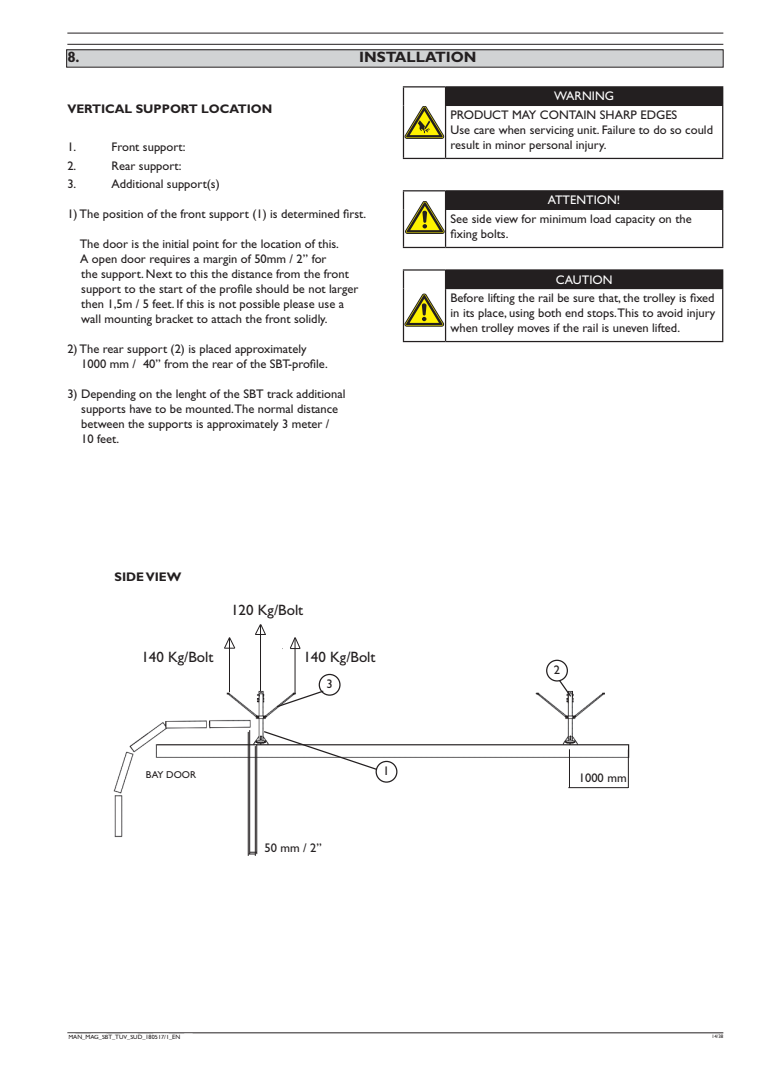
<style>
.page{position:relative;width:773px;height:1081px;background:#fff}
.page>*{position:absolute;margin:0;border:0;box-sizing:border-box;transform-origin:0 0}
.t1{font:15px "Gill Sans Std";color:#231f20}
.t2{font:700 15px "Gill Sans Std";color:#231f20}
.t3{font:12.5px/15px "Gill Sans Std";color:#231f20}
.t4{font:700 12.5px "Gill Sans Std";color:#231f20}
.t5{font:12.5px "Gill Sans Std";color:#fff}
.t6{font:10px "Gill Sans Std";color:#231f20}
.t7{font:6.25px "Gill Sans Std";color:#231f20}
.t8{font:5px "Gill Sans Std";color:#231f20}
</style>
<div class="page">
<div style="left:67px;top:50px;width:656px;height:17px;background:#d1d3d4"></div>
<img style="left:113px;top:647px;width:517px;height:209px">
<hr style="left:568px;top:787px;width:60px;height:1px;background:#231f20">
<svg style="left:262px;top:730px;width:116px;height:41px"></svg>
<svg style="left:557px;top:679px;width:15px;height:19px"></svg>
<div style="left:375px;top:761px;width:22px;height:22px;border:1px solid #231f20;border-radius:50%"></div>
<div style="left:546px;top:660px;width:22px;height:21px;border:1px solid #231f20;border-radius:50%"></div>
<hr style="left:256px;top:744px;width:1px;height:110px;background:#231f20">
<hr style="left:249px;top:730px;width:1px;height:124px;background:#231f20">
<div style="left:318px;top:674px;width:22px;height:22px;border:1px solid #231f20;border-radius:50%"></div>
<svg style="left:275px;top:689px;width:50px;height:19px"></svg>
<hr style="left:569px;top:749px;width:1px;height:39px;background:#231f20">
<hr style="left:628px;top:749px;width:1px;height:39px;background:#231f20">
<hr style="left:255px;top:746px;width:1px;height:110px;background:#231f20">
<svg style="left:249px;top:852px;width:8px;height:3px"></svg>
<hr style="left:248px;top:732px;width:1px;height:124px;background:#231f20">
<hr style="left:229px;top:637px;width:1px;height:55px;background:#231f20">
<hr style="left:260px;top:624px;width:1px;height:67px;background:#231f20">
<hr style="left:295px;top:637px;width:1px;height:56px;background:#231f20">
<svg style="left:224px;top:637px;width:11px;height:12px"></svg>
<svg style="left:255px;top:624px;width:11px;height:11px"></svg>
<svg style="left:290px;top:637px;width:10px;height:12px"></svg>
<hr style="left:67px;top:44px;width:656px;height:1px;background:#231f20">
<hr style="left:67px;top:33px;width:656px;height:1px;background:#231f20">
<hr style="left:67px;top:1032px;width:656px;height:1px;background:#231f20">
<div style="left:445px;top:87px;width:277px;height:18px;background:#231f20"></div>
<hr style="left:403px;top:86px;width:42px;height:1px;background:#231f20">
<hr style="left:445px;top:86px;width:278px;height:1px;background:#231f20">
<svg style="left:403px;top:87px;width:42px;height:52px"></svg>
<svg style="left:722px;top:87px;width:1px;height:18px"></svg>
<hr style="left:403px;top:105px;width:1px;height:53px;background:#231f20">
<hr style="left:445px;top:105px;width:278px;height:1px;background:#231f20">
<hr style="left:445px;top:106px;width:1px;height:52px;background:#231f20">
<hr style="left:722px;top:106px;width:1px;height:52px;background:#231f20">
<hr style="left:403px;top:158px;width:42px;height:1px;background:#231f20">
<hr style="left:445px;top:158px;width:278px;height:1px;background:#231f20">
<div style="left:445px;top:191px;width:277px;height:18px;background:#231f20"></div>
<hr style="left:403px;top:190px;width:42px;height:1px;background:#231f20">
<hr style="left:445px;top:190px;width:278px;height:1px;background:#231f20">
<svg style="left:722px;top:191px;width:1px;height:18px"></svg>
<hr style="left:403px;top:209px;width:1px;height:38px;background:#231f20">
<hr style="left:445px;top:209px;width:278px;height:1px;background:#231f20">
<hr style="left:445px;top:210px;width:1px;height:37px;background:#231f20">
<hr style="left:722px;top:210px;width:1px;height:37px;background:#231f20">
<hr style="left:403px;top:247px;width:42px;height:1px;background:#231f20">
<hr style="left:445px;top:247px;width:278px;height:1px;background:#231f20">
<svg style="left:403px;top:191px;width:42px;height:43px"></svg>
<div style="left:445px;top:270px;width:277px;height:18px;background:#231f20"></div>
<hr style="left:403px;top:269px;width:42px;height:2px;background:#231f20">
<svg style="left:403px;top:271px;width:1px;height:17px"></svg>
<hr style="left:445px;top:269px;width:278px;height:2px;background:#231f20">
<svg style="left:722px;top:271px;width:1px;height:17px"></svg>
<hr style="left:403px;top:288px;width:1px;height:53px;background:#231f20">
<hr style="left:445px;top:288px;width:278px;height:1px;background:#231f20">
<hr style="left:445px;top:289px;width:1px;height:52px;background:#231f20">
<hr style="left:722px;top:289px;width:1px;height:52px;background:#231f20">
<hr style="left:403px;top:341px;width:42px;height:1px;background:#231f20">
<hr style="left:445px;top:341px;width:278px;height:1px;background:#231f20">
<svg style="left:404px;top:294px;width:39px;height:32px"></svg>
<svg style="left:67px;top:1033px;width:126px;height:1px"></svg>
<p class="t2" style="left:67px;top:48px;width:14px">8.</p>
<p class="t2" style="left:359px;top:48px;width:119px">INSTALLATION</p>
<p class="t4" style="left:67px;top:102px;width:206px">VERTICAL SUPPORT LOCATION</p>
<p class="t3" style="left:67px;top:139px;width:10px">1.</p>
<p class="t3" style="left:112px;top:139px;width:75px">Front support:</p>
<p class="t3" style="left:67px;top:158px;width:10px">2.</p>
<p class="t3" style="left:112px;top:158px;width:71px">Rear support:</p>
<p class="t3" style="left:67px;top:177px;width:10px">3.</p>
<p class="t3" style="left:112px;top:177px;width:110px">Additional support(s)</p>
<p class="t3" style="left:67px;top:207px;width:300px">1) The position of the front support (1) is determined first.</p>
<p class="t3" style="left:80px;top:237px;width:280px">The door is the initial point for the location of this.<br>A open door requires a margin of 50mm / 2” for<br>the support. Next to this the distance from the front support to the start of the profile should be not larger then 1,5m / 5 feet. If this is not possible please use a wall mounting bracket to attach the front solidly.</p>
<p class="t3" style="left:81px;top:342px;width:248px;text-indent:-14px">2) The rear support (2) is placed approximately<br>1000 mm / 40” from the rear of the SBT-profile.</p>
<p class="t3" style="left:81px;top:387px;width:265px;text-indent:-14px">3) Depending on the lenght of the SBT track additional supports have to be mounted.The normal distance between the supports is approximately 3 meter /<br>10 feet.</p>
<p class="t4" style="left:114px;top:570px;width:68px">SIDE VIEW</p>
<p class="t1" style="left:231px;top:601px;width:74px">120 Kg/Bolt</p>
<p class="t1" style="left:141px;top:648px;width:74px">140 Kg/Bolt</p>
<p class="t1" style="left:303px;top:648px;width:74px">140 Kg/Bolt</p>
<p class="t3" style="left:326px;top:676px;width:8px">3</p>
<p class="t6" style="left:146px;top:768px;width:52px">BAY DOOR</p>
<p class="t3" style="left:264px;top:840px;width:59px">50 mm / 2”</p>
<p class="t3" style="left:383px;top:763px;width:8px">1</p>
<p class="t5" style="left:554px;top:89px;width:61px">WARNING</p>
<p class="t3" style="left:450px;top:107px;width:264px">PRODUCT MAY CONTAIN SHARP EDGES<br>Use care when servicing unit. Failure to do so could result in minor personal injury.</p>
<p class="t5" style="left:548px;top:193px;width:74px">ATTENTION!</p>
<p class="t3" style="left:450px;top:211px;width:243px">See side view for minimum load capacity on the fixing bolts.</p>
<p class="t5" style="left:555px;top:272px;width:58px">CAUTION</p>
<p class="t3" style="left:450px;top:290px;width:266px;text-align:justify">Before lifting the rail be sure that, the trolley is fixed in its place, using both end stops.This to avoid injury when trolley moves if the rail is uneven lifted.</p>
<p class="t3" style="left:553px;top:662px;width:8px">2</p>
<p class="t3" style="left:578px;top:770px;width:49px">1000 mm</p>
<p class="t8" style="left:73px;top:1034px;width:49px">PUM_SBT_091102_EN</p>
<p class="t8" style="left:711px;top:1033px;width:13px">14/38</p>
<p class="t7" style="left:68px;top:1033px;width:113px">MAN_MAG_SBT_TUV_SUD_180517/1_EN</p>
</div>
